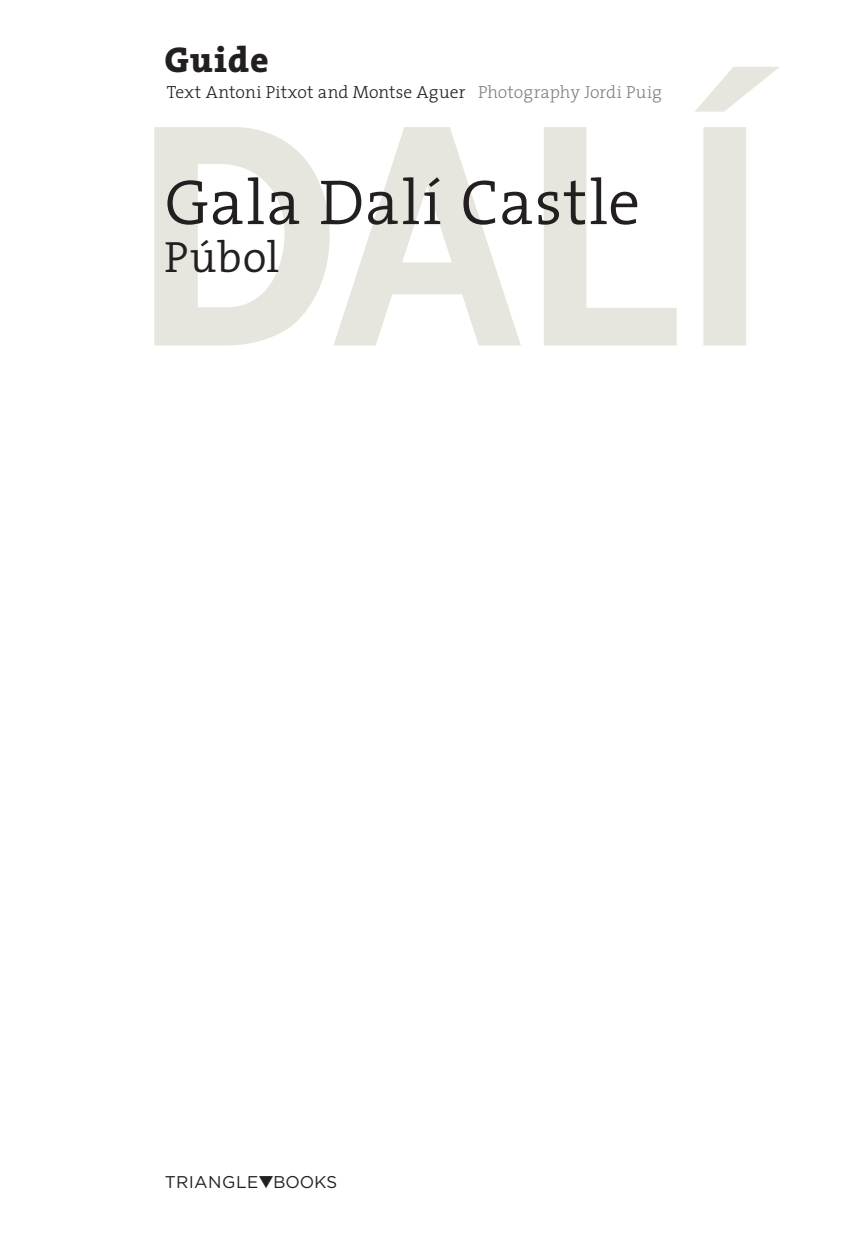
<style>
.page{position:relative;width:851px;height:1248px;background:#fff}
.page>*{position:absolute;margin:0;border:0;box-sizing:border-box;transform-origin:0 0}
.t1{font:300 64px "The Serif";letter-spacing:.02em;color:#231f20}
.t2{font:300 44px "The Serif";letter-spacing:.01em;color:#231f20}
.t3{font:800 36px "The Serif";letter-spacing:.025em;color:#231f20}
.t4{font:300 17.6px "The Serif";letter-spacing:.005em;color:#231f20}
.t5{font:17px "Tri Logo";color:#231f20}
.s1{color:#808285}
</style>
<div class="page">
<svg style="left:154px;top:67px;width:625px;height:278px"></svg>
<p class="t3" style="left:164px;top:30px;width:106px">Guide</p>
<p class="t4" style="left:167px;top:77px;width:496px">Text Antoni Pitxot and Montse Aguer <span class="s1">Photography Jordi Puig</span></p>
<p class="t1" style="left:164px;top:149px;width:477px">Gala Dalí Castle</p>
<p class="t2" style="left:164px;top:221px;width:116px">Púbol</p>
<p class="t5" style="left:165px;top:1172px;width:173px">103</p>
</div>
